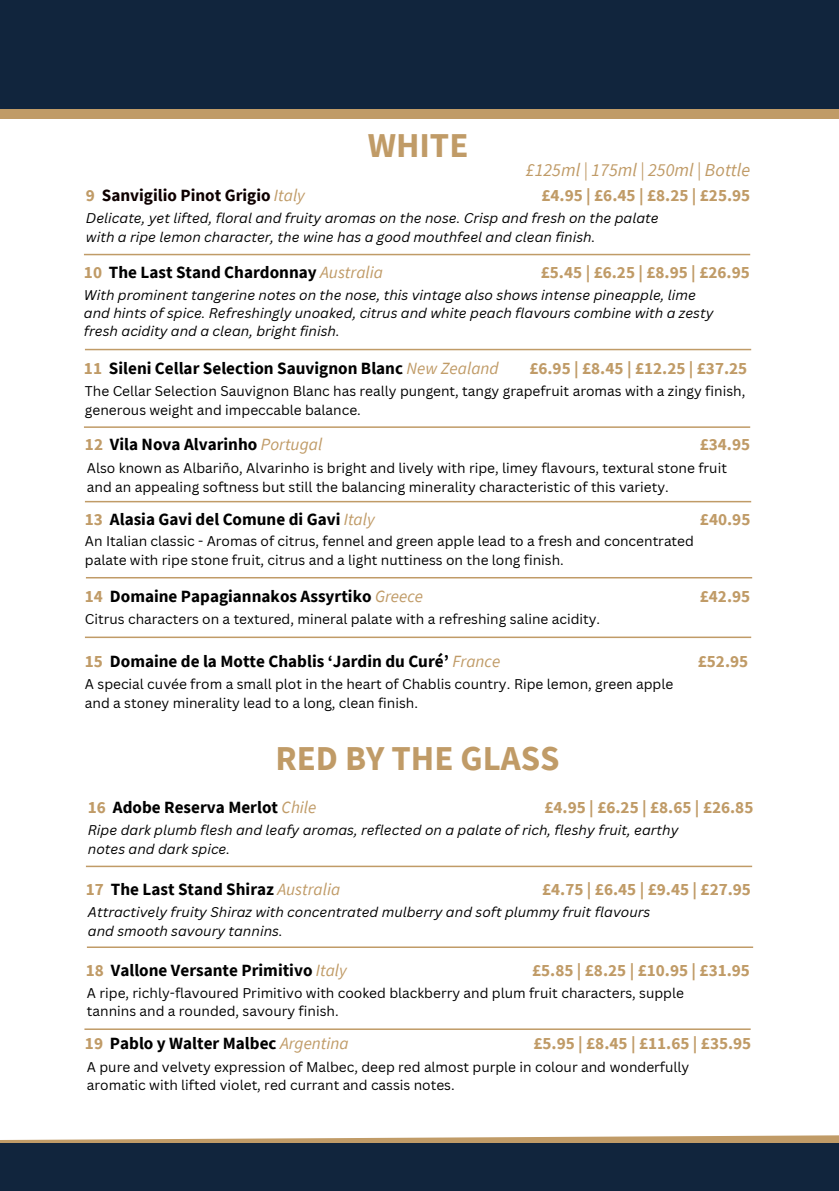
<style>
.page{position:relative;width:839px;height:1191px;background:#fff}
.page>*{position:absolute;margin:0;border:0;box-sizing:border-box;transform-origin:0 0}
.t1{font:700 34.8px "Source Sans Pro";color:#c09b67}
.t2{font:italic 18.2px "Source Sans Pro";color:#c09b67}
.t3{font:700 17.2px "Source Sans Pro";color:#000}
.t4{font:700 17.2px "Source Sans Pro";color:#c09b67}
.t5{font:700 17.2px "Source Sans Pro";color:#0e0101}
.t6{font:13.8px/18.2px "Canva Sans";color:#000}
.t7{font:italic 13.8px "Canva Sans";color:#000}
.s1{color:#c09b67}
.s2{font-weight:400;font-style:italic;color:#c09b67}
</style>
<div class="page">
<svg style="left:0;top:1135px;width:838px;height:8px"></svg>
<hr style="left:84px;top:254px;width:666px;height:1px;background:#c09b67">
<hr style="left:85px;top:349px;width:666px;height:1px;background:#c09b67">
<hr style="left:84px;top:426px;width:666px;height:2px;background:#c09b67">
<hr style="left:85px;top:501px;width:666px;height:1px;background:#c09b67">
<hr style="left:86px;top:577px;width:666px;height:1px;background:#c09b67">
<hr style="left:85px;top:637px;width:666px;height:1px;background:#c09b67">
<div style="left:0;top:0;width:838px;height:114px;background:#11253d"></div>
<div style="left:0;top:109px;width:838px;height:9px;background:#c09b67"></div>
<hr style="left:86px;top:866px;width:666px;height:1px;background:#c09b67">
<hr style="left:87px;top:946px;width:666px;height:2px;background:#c09b67">
<div style="left:0;top:1143px;width:838px;height:48px;background:#11253d"></div>
<hr style="left:84px;top:1028px;width:666px;height:2px;background:#c09b67">
<p class="t1" style="left:367px;top:123px;width:102px">WHITE</p>
<p class="t2" style="left:526px;top:158px;width:226px">£125ml | 175ml | 250ml | Bottle</p>
<h2 class="t5" style="left:86px;top:184px;width:220px"><span class="s1">9</span> Sanvigilio Pinot Grigio <span class="s2">Italy</span></h2>
<h2 class="t4" style="left:541px;top:184px;width:210px">£4.95 | £6.45 | £8.25 | £25.95</h2>
<h1 class="t7" style="left:86px;top:209px;width:574px">Delicate, yet lifted, floral and fruity aromas on the nose. Crisp and fresh on the palate</h1>
<h2 class="t7" style="left:86px;top:227px;width:511px">with a ripe lemon character, the wine has a good mouthfeel and clean finish.</h2>
<p class="t3" style="left:84px;top:261px;width:300px"><span class="s1">10</span> The Last Stand Chardonnay <span class="s2">Australia</span></p>
<p class="t4" style="left:541px;top:261px;width:210px">£5.45 | £6.25 | £8.95 | £26.95</p>
<p class="t7" style="left:84px;top:285px;width:613px">With prominent tangerine notes on the nose, this vintage also shows intense pineapple, lime</p>
<p class="t7" style="left:84px;top:303px;width:631px">and hints of spice. Refreshingly unoaked, citrus and white peach flavours combine with a zesty</p>
<h2 class="t7" style="left:84px;top:322px;width:257px">fresh acidity and a clean, bright finish.</h2>
<p class="t3" style="left:84px;top:357px;width:416px"><span class="s1">11</span> Sileni Cellar Selection Sauvignon Blanc <span class="s2">New Zealand</span></p>
<p class="t4" style="left:529px;top:357px;width:219px">£6.95 | £8.45 | £12.25 | £37.25</p>
<h2 class="t6" style="left:85px;top:382px;width:662px">The Cellar Selection Sauvignon Blanc has really pungent, tangy grapefruit aromas with a zingy finish, generous weight and impeccable balance.</h2>
<h2 class="t3" style="left:85px;top:433px;width:239px"><span class="s1">12</span> Vila Nova Alvarinho <span class="s2">Portugal</span></h2>
<h2 class="t4" style="left:699px;top:433px;width:52px">£34.95</h2>
<p class="t6" style="left:87px;top:459px;width:641px">Also known as Albariño, Alvarinho is bright and lively with ripe, limey flavours, textural stone fruit and an appealing softness but still the balancing minerality characteristic of this variety.</p>
<p class="t3" style="left:85px;top:508px;width:291px"><span class="s1">13</span> Alasia Gavi del Comune di Gavi <span class="s2">Italy</span></p>
<p class="t4" style="left:700px;top:508px;width:52px">£40.95</p>
<p class="t6" style="left:85px;top:532px;width:610px">An Italian classic - Aromas of citrus, fennel and green apple lead to a fresh and concentrated</p>
<h2 class="t6" style="left:85px;top:550px;width:480px">palate with ripe stone fruit, citrus and a light nuttiness on the long finish.</h2>
<p class="t3" style="left:85px;top:586px;width:340px"><span class="s1">14</span> Domaine Papagiannakos Assyrtiko <span class="s2">Greece</span></p>
<p class="t4" style="left:699px;top:586px;width:52px">£42.95</p>
<p class="t6" style="left:85px;top:609px;width:516px">Citrus characters on a textured, mineral palate with a refreshing saline acidity.</p>
<h2 class="t3" style="left:85px;top:650px;width:417px"><span class="s1">15</span> Domaine de la Motte Chablis ‘Jardin du Curé’ <span class="s2">France</span></h2>
<h2 class="t4" style="left:697px;top:650px;width:52px">£52.95</h2>
<p class="t6" style="left:85px;top:675px;width:590px">A special cuvée from a small plot in the heart of Chablis country. Ripe lemon, green apple</p>
<p class="t6" style="left:85px;top:693px;width:334px">and a stoney minerality lead to a long, clean finish.</p>
<p class="t1" style="left:275px;top:736px;width:286px">RED BY THE GLASS</p>
<h2 class="t3" style="left:88px;top:796px;width:230px"><span class="s1">16</span> Adobe Reserva Merlot <span class="s2">Chile</span></h2>
<h2 class="t4" style="left:544px;top:796px;width:210px">£4.95 | £6.25 | £8.65 | £26.85</h2>
<h1 class="t7" style="left:88px;top:821px;width:592px">Ripe dark plumb flesh and leafy aromas, reflected on a palate of rich, fleshy fruit, earthy</h1>
<h2 class="t7" style="left:88px;top:839px;width:144px">notes and dark spice.</h2>
<p class="t3" style="left:86px;top:878px;width:256px"><span class="s1">17</span> The Last Stand Shiraz <span class="s2">Australia</span></p>
<p class="t4" style="left:542px;top:878px;width:210px">£4.75 | £6.45 | £9.45 | £27.95</p>
<p class="t7" style="left:88px;top:903px;width:564px">Attractively fruity Shiraz with concentrated mulberry and soft plummy fruit flavours</p>
<h2 class="t7" style="left:88px;top:921px;width:196px">and smooth savoury tannins.</h2>
<p class="t3" style="left:86px;top:959px;width:262px"><span class="s1">18</span> Vallone Versante Primitivo <span class="s2">Italy</span></p>
<p class="t4" style="left:532px;top:959px;width:219px">£5.85 | £8.25 | £10.95 | £31.95</p>
<p class="t6" style="left:87px;top:984px;width:598px">A ripe, richly-flavoured Primitivo with cooked blackberry and plum fruit characters, supple</p>
<p class="t6" style="left:87px;top:1002px;width:253px">tannins and a rounded, savoury finish.</p>
<p class="t3" style="left:85px;top:1033px;width:265px"><span class="s1">19</span> Pablo y Walter Malbec <span class="s2">Argentina</span></p>
<p class="t4" style="left:533px;top:1033px;width:219px">£5.95 | £8.45 | £11.65 | £35.95</p>
<p class="t6" style="left:87px;top:1057px;width:604px">A pure and velvety expression of Malbec, deep red almost purple in colour and wonderfully</p>
<h2 class="t6" style="left:87px;top:1076px;width:369px">aromatic with lifted violet, red currant and cassis notes.</h2>
</div>
